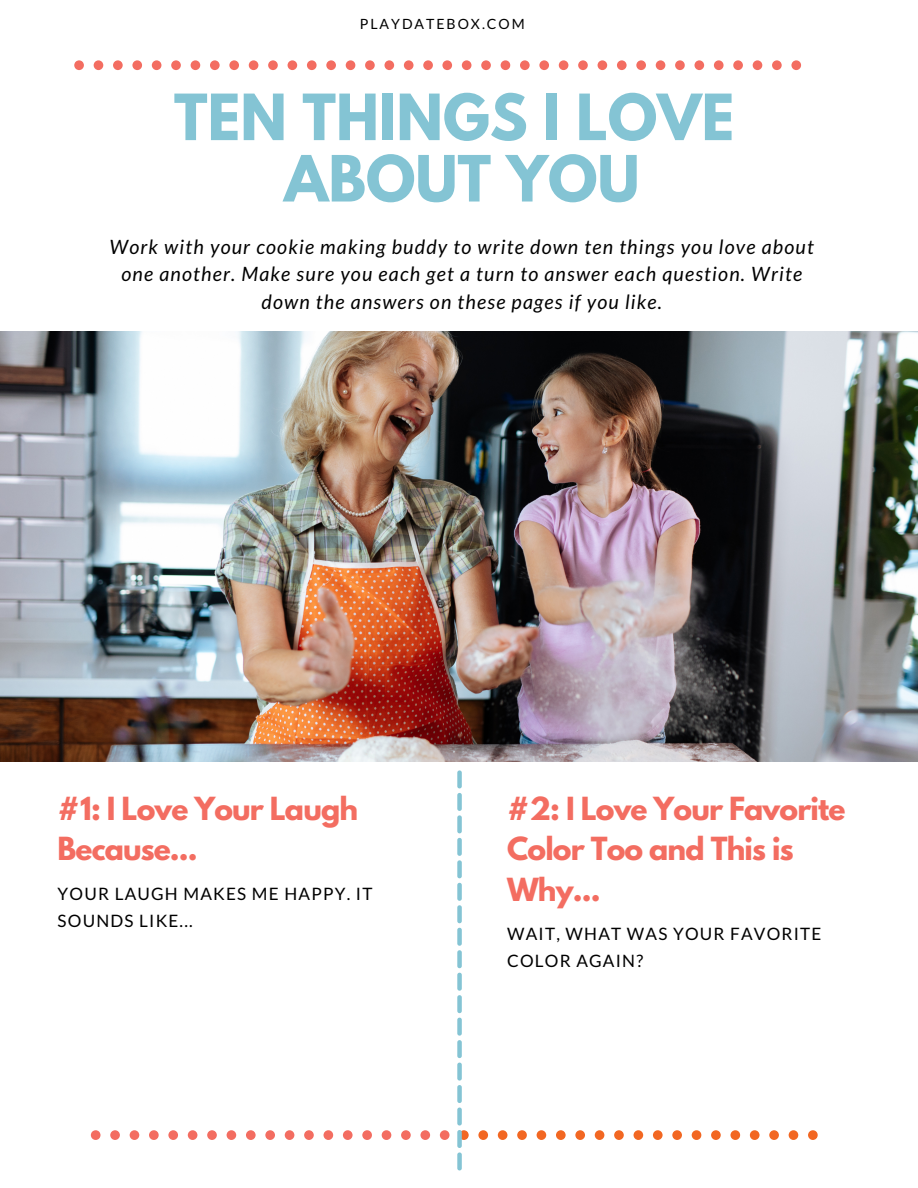
<style>
.page{position:relative;width:918px;height:1188px;background:#fff}
.page>*{position:absolute;margin:0;border:0;box-sizing:border-box;transform-origin:0 0}
.t1{font:700 56.4px "League Spartan";color:#84c4d4}
.t2{font:700 28.2px/40.2px "League Spartan";letter-spacing:-.03em;color:#f36d61}
.t3{font:italic 19.8px/27.5px "Lato";letter-spacing:.06em;color:#000;text-align:center}
.t4{font:17.1px/27px "Lato";letter-spacing:.07em;color:#000}
.t5{font:14.1px "Lato";letter-spacing:.14em;color:#000}
</style>
<div class="page">
<img style="left:0;top:332px;width:918px;height:429px">
<svg style="left:91px;top:1130px;width:359px;height:10px"></svg>
<svg style="left:74px;top:60px;width:359px;height:10px"></svg>
<svg style="left:442px;top:60px;width:359px;height:10px"></svg>
<svg style="left:457px;top:770px;width:361px;height:400px"></svg>
<p class="t5" style="left:360px;top:15px;width:167px">PLAYDATEBOX.COM</p>
<p class="t1" style="left:174px;top:89px;width:562px">TEN THINGS I LOVE</p>
<p class="t1" style="left:284px;top:151px;width:357px">ABOUT YOU</p>
<p class="t3" style="left:110px;top:232px;width:706px">Work with your cookie making buddy to write down ten things you love about one another. Make sure you each get a turn to answer each question. Write down the answers on these pages if you like.</p>
<p class="t2" style="left:58px;top:792px;width:302px">#1: I Love Your Laugh<br>Because...</p>
<p class="t4" style="left:58px;top:880px;width:316px">YOUR LAUGH MAKES ME HAPPY. IT<br>SOUNDS LIKE...</p>
<p class="t2" style="left:507px;top:792px;width:340px">#2: I Love Your Favorite<br>Color Too and This is<br>Why...</p>
<p class="t4" style="left:507px;top:920px;width:316px">WAIT, WHAT WAS YOUR FAVORITE<br>COLOR AGAIN?</p>
</div>
